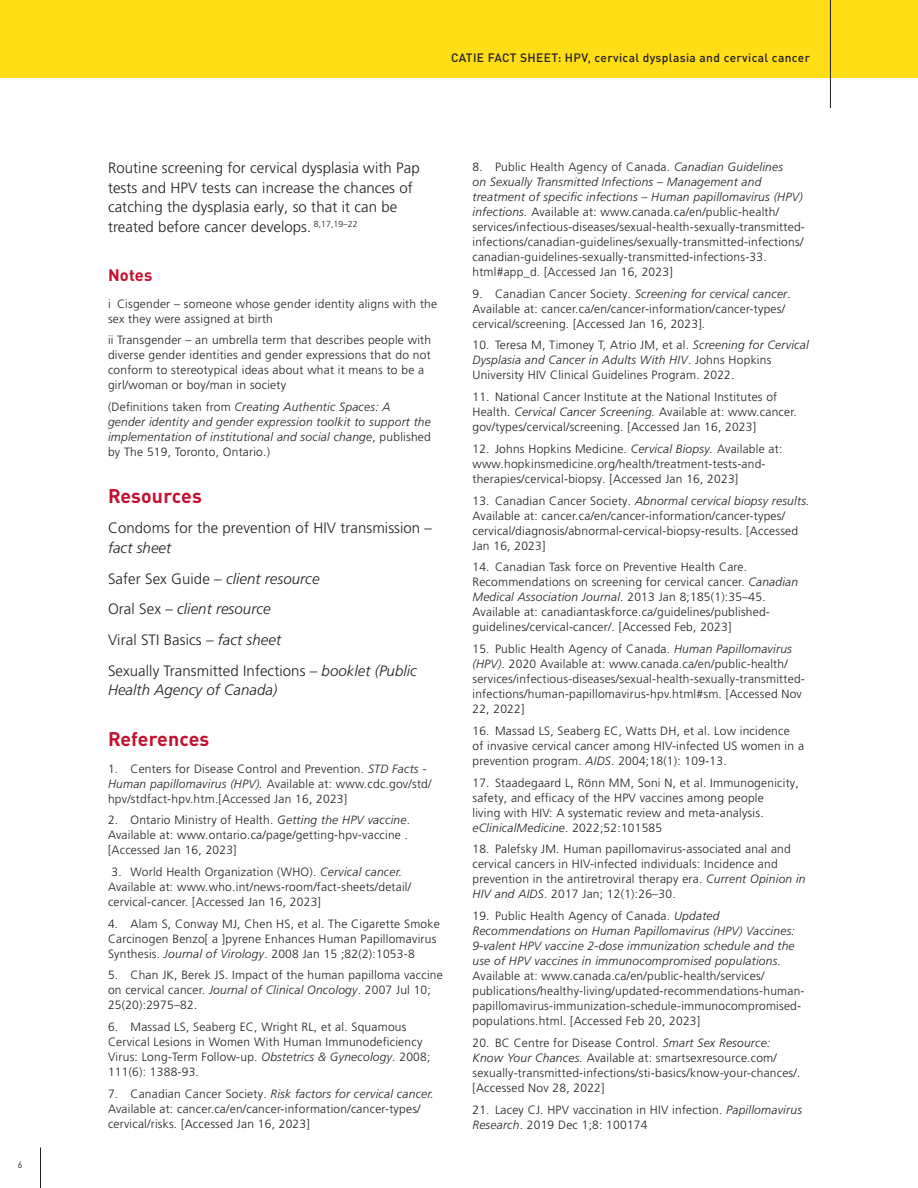
<style>
.page{position:relative;width:918px;height:1188px;background:#fff}
.page>*{position:absolute;margin:0;border:0;box-sizing:border-box;transform-origin:0 0}
.t1{font:700 19.5px "DINOT";letter-spacing:.01em;color:#c3102f}
.t2{font:700 16.5px "DINOT";letter-spacing:.01em;color:#c3102f}
.t3{font:300 15px/30.8px "Frutiger LT Pro";letter-spacing:.005em;color:#231f20}
.t4{font:italic 300 15px "Frutiger LT Pro";letter-spacing:.005em;color:#231f20}
.t5{font:300 12px/15px "Frutiger LT Pro";letter-spacing:.02em;color:#231f20}
.t6{font:italic 300 12px/15px "Frutiger LT Pro";letter-spacing:.02em;color:#231f20}
.t7{font:500 12px "DINOT";letter-spacing:.03em;color:#231f20}
.t8{font:9px "DINOT";color:#231f20}
.s1{font-style:normal}
.s2{font-style:italic}
</style>
<div class="page">
<hr style="left:40px;top:1148px;width:1px;height:40px;background:#231f20">
<div style="left:0;top:0;width:918px;height:78px;background:#ffdd17"></div>
<hr style="left:830px;top:0;width:1px;height:108px;background:#231f20">
<p class="t8" style="left:18px;top:1158px;width:6px">6</p>
<p class="t7" style="left:451px;top:50px;width:360px">CATIE FACT SHEET: HPV, cervical dysplasia and cervical cancer</p>
<p class="t3" style="left:108px;top:158px;width:313px;line-height:19.5px">Routine screening for cervical dysplasia with Pap tests and HPV tests can increase the chances of catching the dysplasia early, so that it can be treated before cancer develops. <sup>8,17,19–22</sup></p>
<h2 class="t2" style="left:108px;top:262px;width:46px">Notes</h2>
<p class="t5" style="left:108px;top:296px;width:331px">i Cisgender – someone whose gender identity aligns with the sex they were assigned at birth</p>
<p class="t5" style="left:108px;top:333px;width:325px">ii Transgender – an umbrella term that describes people with diverse gender identities and gender expressions that do not conform to stereotypical ideas about what it means to be a girl/woman or boy/man in society</p>
<p class="t6" style="left:108px;top:399px;width:324px"><span class="s1">(Definitions taken from</span> Creating Authentic Spaces: A<br>gender identity and gender expression toolkit to support the implementation of institutional and social change<span class="s1">, published by The 519, Toronto, Ontario.)</span></p>
<h1 class="t1" style="left:108px;top:480px;width:95px">Resources</h1>
<p class="t3" style="left:108px;top:513px;width:326px">Condoms for the prevention of HIV transmission –</p>
<p class="t3" style="left:108px;top:532px;width:310px"><span class="s2">fact sheet<br></span>Safer Sex Guide <span class="s2">– client resource<br></span>Oral Sex <span class="s2">– client resource<br></span>Viral STI Basics <span class="s2">– fact sheet<br></span>Sexually Transmitted Infections – <span class="s2">booklet (Public</span></p>
<p class="t4" style="left:108px;top:681px;width:171px">Health Agency of Canada)</p>
<h1 class="t1" style="left:108px;top:724px;width:103px">References</h1>
<p class="t5" style="left:108px;top:761px;width:325px">1. Centers for Disease Control and Prevention. <span class="s2">STD Facts -<br>Human papillomavirus (HPV).</span> Available at: www.cdc.gov/std/ hpv/stdfact-hpv.htm.[Accessed Jan 16, 2023]</p>
<p class="t5" style="left:108px;top:813px;width:304px">2. Ontario Ministry of Health. <span class="s2">Getting the HPV vaccine</span>.<br>Available at: www.ontario.ca/page/getting-hpv-vaccine . [Accessed Jan 16, 2023]</p>
<p class="t5" style="left:108px;top:864px;width:305px">3. World Health Organization (WHO). <span class="s2">Cervical cancer.<br></span>Available at: www.who.int/news-room/fact-sheets/detail/ cervical-cancer. [Accessed Jan 16, 2023]</p>
<p class="t5" style="left:108px;top:916px;width:333px">4. Alam S, Conway MJ, Chen HS, et al. The Cigarette Smoke<br>Carcinogen Benzo[ a ]pyrene Enhances Human Papillomavirus<br>Synthesis. <span class="s2">Journal of Virology</span>. 2008 Jan 15 ;82(2):1053-8</p>
<p class="t5" style="left:108px;top:968px;width:336px">5. Chan JK, Berek JS. Impact of the human papilloma vaccine on cervical cancer. <span class="s2">Journal of Clinical Oncology</span>. 2007 Jul 10;<br>25(20):2975–82.</p>
<p class="t5" style="left:108px;top:1020px;width:324px">6. Massad LS, Seaberg EC, Wright RL, et al. Squamous Cervical Lesions in Women With Human Immunodeficiency Virus: Long-Term Follow-up. <span class="s2">Obstetrics &amp; Gynecology</span>. 2008; 111(6): 1388-93.</p>
<p class="t5" style="left:108px;top:1086px;width:327px">7. Canadian Cancer Society. <span class="s2">Risk factors for cervical cancer.<br></span>Available at: cancer.ca/en/cancer-information/cancer-types/ cervical/risks. [Accessed Jan 16, 2023]</p>
<p class="t5" style="left:472px;top:159px;width:334px">8. Public Health Agency of Canada. <span class="s2">Canadian Guidelines<br>on Sexually Transmitted Infections – Management and treatment of specific infections – Human papillomavirus (HPV) infections.</span> Available at: www.canada.ca/en/public-health/ services/infectious-diseases/sexual-health-sexually-transmitted&shy;infections/canadian-guidelines/sexually-transmitted-infections/ canadian-guidelines-sexually-transmitted-infections-33. html#app_d. [Accessed Jan 16, 2023]</p>
<p class="t5" style="left:472px;top:286px;width:320px">9. Canadian Cancer Society. <span class="s2">Screening for cervical cancer</span>.<br>Available at: cancer.ca/en/cancer-information/cancer-types/ cervical/screening. [Accessed Jan 16, 2023].</p>
<p class="t5" style="left:472px;top:338px;width:338px">10. Teresa M, Timoney T, Atrio JM, et al. <span class="s2">Screening for Cervical<br>Dysplasia and Cancer in Adults With HIV</span>. Johns Hopkins<br>University HIV Clinical Guidelines Program. 2022.</p>
<p class="t5" style="left:472px;top:390px;width:326px">11. National Cancer Institute at the National Institutes of<br>Health. <span class="s2">Cervical Cancer Screening.</span> Available at: www.cancer. gov/types/cervical/screening. [Accessed Jan 16, 2023]</p>
<p class="t5" style="left:472px;top:441px;width:311px">12. Johns Hopkins Medicine. <span class="s2">Cervical Biopsy.</span> Available at: www.hopkinsmedicine.org/health/treatment-tests-and&shy;therapies/cervical-biopsy. [Accessed Jan 16, 2023]</p>
<p class="t5" style="left:472px;top:493px;width:339px">13. Canadian Cancer Society. <span class="s2">Abnormal cervical biopsy results.<br></span>Available at: cancer.ca/en/cancer-information/cancer-types/ cervical/diagnosis/abnormal-cervical-biopsy-results. [Accessed Jan 16, 2023]</p>
<p class="t5" style="left:472px;top:560px;width:327px">14. Canadian Task force on Preventive Health Care.<br>Recommendations on screening for cervical cancer. <span class="s2">Canadian Medical Association Journal</span>. 2013 Jan 8;185(1):35–45.<br>Available at: canadiantaskforce.ca/guidelines/published&shy;guidelines/cervical-cancer/. [Accessed Feb, 2023]</p>
<p class="t5" style="left:472px;top:642px;width:334px">15. Public Health Agency of Canada. <span class="s2">Human Papillomavirus (HPV)</span>. 2020 Available at: www.canada.ca/en/public-health/ services/infectious-diseases/sexual-health-sexually-transmitted&shy;infections/human-papillomavirus-hpv.html#sm. [Accessed Nov 22, 2022]</p>
<p class="t5" style="left:472px;top:723px;width:333px">16. Massad LS, Seaberg EC, Watts DH, et al. Low incidence<br>of invasive cervical cancer among HIV-infected US women in a prevention program. <span class="s2">AIDS</span>. 2004;18(1): 109-13.</p>
<p class="t5" style="left:472px;top:775px;width:328px">17. Staadegaard L, Rönn MM, Soni N, et al. Immunogenicity, safety, and efficacy of the HPV vaccines among people<br>living with HIV: A systematic review and meta-analysis. <span class="s2">eClinicalMedicine</span>. 2022;52:101585</p>
<p class="t5" style="left:472px;top:842px;width:335px">18. Palefsky JM. Human papillomavirus-associated anal and cervical cancers in HIV-infected individuals: Incidence and prevention in the antiretroviral therapy era. <span class="s2">Current Opinion in HIV and AIDS</span>. 2017 Jan; 12(1):26–30.</p>
<p class="t6" style="left:472px;top:909px;width:324px"><span class="s1">19. Public Health Agency of Canada.</span> Updated Recommendations on Human Papillomavirus (HPV) Vaccines:<br>9-valent HPV vaccine 2-dose immunization schedule and the use of HPV vaccines in immunocompromised populations.</p>
<p class="t5" style="left:472px;top:969px;width:334px">Available at: www.canada.ca/en/public-health/services/ publications/healthy-living/updated-recommendations-human&shy;papillomavirus-immunization-schedule-immunocompromised&shy;populations.html. [Accessed Feb 20, 2023]</p>
<p class="t5" style="left:472px;top:1035px;width:329px">20. BC Centre for Disease Control. <span class="s2">Smart Sex Resource:<br>Know Your Chances.</span> Available at: smartsexresource.com/ sexually-transmitted-infections/sti-basics/know-your-chances/. [Accessed Nov 28, 2022]</p>
<p class="t5" style="left:472px;top:1102px;width:331px">21. Lacey CJ. HPV vaccination in HIV infection. <span class="s2">Papillomavirus<br>Research</span>. 2019 Dec 1;8: 100174</p>
</div>
